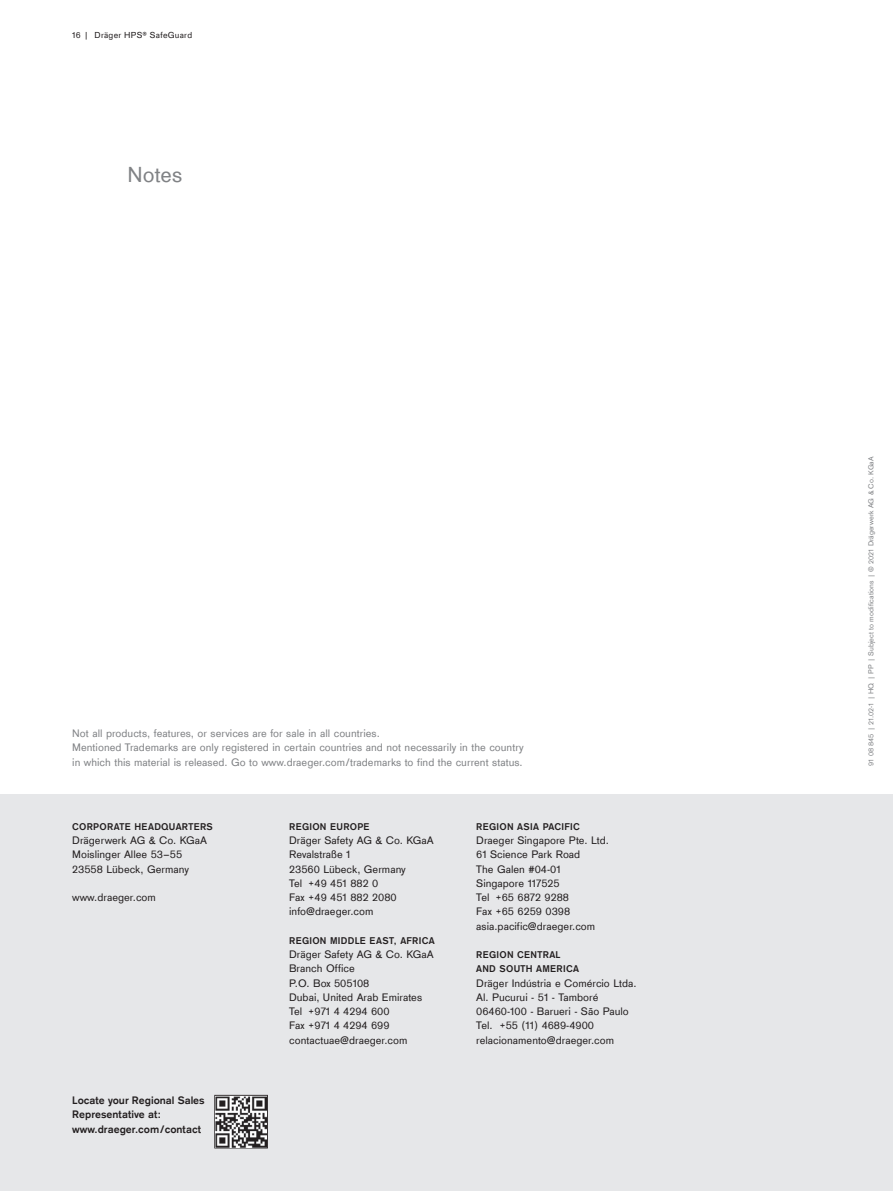
<style>
.page{position:relative;width:893px;height:1191px;background:#fff}
.page>*{position:absolute;margin:0;border:0;box-sizing:border-box;transform-origin:0 0}
.ps_page_hl{font:22.5px "Draeger Sans Global";letter-spacing:.005em;color:#808285}
.Adresscopy_black{font:11.25px/14.2px "Draeger Sans Global";color:#231f20}
.Adresscopy_white{font:11.25px "Draeger Sans Global";color:#231f20}
.t1{font:11.25px/14.2px "Draeger Sans Global";color:#808285}
.t2{font:700 11.25px/14.2px "Draeger Sans Global";color:#231f20}
.Headline_country{font:700 10.2px/14.2px "Draeger Sans Global";letter-spacing:.025em;color:#231f20}
.t3{font:9px "Draeger Sans Global";letter-spacing:.025em;color:#231f20}
.ps_imprint{font:7.5px "Draeger Sans Global";color:#808285}
</style>
<div class="page">
<div style="left:0;top:794px;width:893px;height:397px;background:#e6e7e9"></div>
<svg style="left:214px;top:1094px;width:54px;height:54px"></svg>
<img style="left:216px;top:1096px;width:51px;height:51px">
<p class="t3" style="left:72px;top:29px;width:121px">16 | Dräger HPS® SafeGuard</p>
<p class="ps_page_hl" style="left:128px;top:161px;width:57px">Notes</p>
<p class="t1" style="left:72px;top:726px;width:309px">Not all products, features, or services are for sale in all countries.</p>
<p class="t1" style="left:72px;top:740px;width:453px">Mentioned Trademarks are only registered in certain countries and not necessarily in the country in which this material is released. Go to www.draeger.com/trademarks to find the current status.</p>
<p class="Headline_country" style="left:72px;top:819px;width:142px">CORPORATE HEADQUARTERS</p>
<p class="Adresscopy_black" style="left:72px;top:833px;width:136px">Drägerwerk AG &amp; Co. KGaA</p>
<p class="Adresscopy_black" style="left:72px;top:847px;width:111px">Moislinger Allee 53–55</p>
<p class="Adresscopy_black" style="left:72px;top:861px;width:118px">23558 Lübeck, Germany</p>
<p class="Adresscopy_black" style="left:72px;top:890px;width:85px">www.draeger.com</p>
<p class="t2" style="left:72px;top:1093px;width:134px">Locate your Regional Sales<br>Representative at: www.draeger.com/contact</p>
<p class="Headline_country" style="left:289px;top:819px;width:82px">REGION EUROPE</p>
<p class="Adresscopy_black" style="left:289px;top:833px;width:146px">Dräger Safety AG &amp; Co. KGaA<br>Revalstraße 1</p>
<p class="Adresscopy_white" style="left:289px;top:862px;width:118px">23560 Lübeck, Germany</p>
<p class="Adresscopy_black" style="left:289px;top:876px;width:91px">Tel +49 451 882 0</p>
<p class="Adresscopy_black" style="left:289px;top:890px;width:109px">Fax +49 451 882 2080</p>
<p class="Adresscopy_black" style="left:289px;top:904px;width:86px">info@draeger.com</p>
<p class="Headline_country" style="left:289px;top:933px;width:147px">REGION MIDDLE EAST, AFRICA</p>
<p class="Adresscopy_black" style="left:289px;top:947px;width:146px">Dräger Safety AG &amp; Co. KGaA</p>
<p class="Adresscopy_black" style="left:289px;top:961px;width:135px">Branch Office<br>P.O. Box 505108<br>Dubai, United Arab Emirates</p>
<p class="Adresscopy_black" style="left:289px;top:1004px;width:102px">Tel +971 4 4294 600</p>
<p class="Adresscopy_black" style="left:289px;top:1018px;width:102px">Fax +971 4 4294 699</p>
<p class="Adresscopy_black" style="left:289px;top:1032px;width:120px">contactuae@draeger.com</p>
<p class="Headline_country" style="left:476px;top:819px;width:105px">REGION ASIA PACIFIC</p>
<p class="Adresscopy_white" style="left:476px;top:833px;width:134px">Draeger Singapore Pte. Ltd.</p>
<p class="Adresscopy_white" style="left:476px;top:848px;width:106px">61 Science Park Road</p>
<p class="Adresscopy_white" style="left:476px;top:862px;width:86px">The Galen #04-01</p>
<p class="Adresscopy_white" style="left:476px;top:876px;width:85px">Singapore 117525</p>
<p class="Adresscopy_white" style="left:476px;top:890px;width:94px">Tel +65 6872 9288</p>
<p class="Adresscopy_white" style="left:476px;top:905px;width:95px">Fax +65 6259 0398</p>
<p class="Adresscopy_white" style="left:476px;top:919px;width:120px">asia.pacific@draeger.com</p>
<p class="Headline_country" style="left:476px;top:947px;width:104px">REGION CENTRAL<br>AND SOUTH AMERICA</p>
<p class="Adresscopy_white" style="left:476px;top:976px;width:162px">Dräger Indústria e Comércio Ltda.</p>
<p class="Adresscopy_white" style="left:476px;top:990px;width:124px">Al. Pucurui - 51 - Tamboré</p>
<p class="Adresscopy_white" style="left:476px;top:1004px;width:154px">06460-100 - Barueri - São Paulo</p>
<p class="Adresscopy_white" style="left:476px;top:1019px;width:119px">Tel. +55 (11) 4689-4900</p>
<p class="Adresscopy_white" style="left:476px;top:1033px;width:139px">relacionamento@draeger.com</p>
<p class="ps_imprint" style="left:866px;top:765px;width:310px;rotate:-90deg">91 08 845 | 21.02-1 | HQ | PP | Subject to modifications | © 2021 Drägerwerk AG &amp; Co. KGaA</p>
</div>
